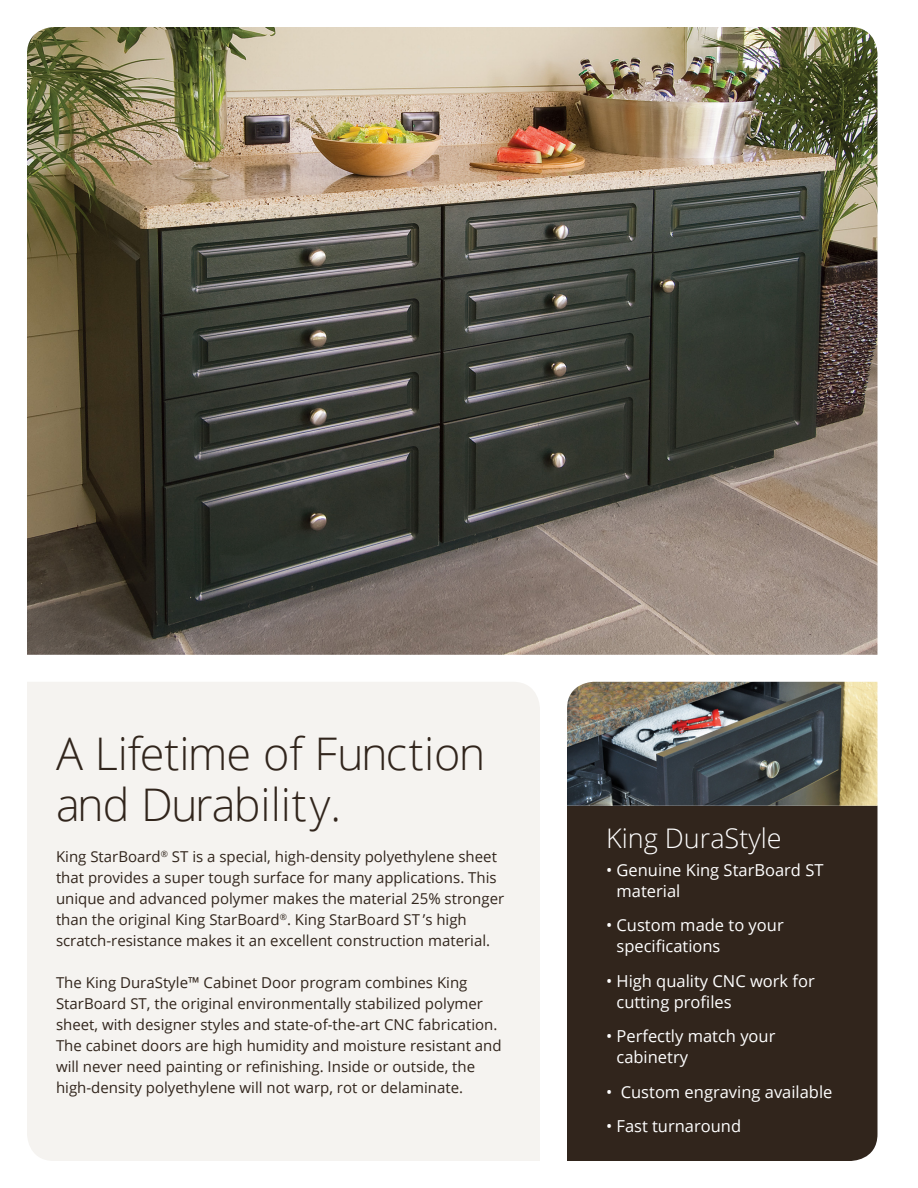
<style>
.page{position:relative;width:918px;height:1188px;background:#fff}
.page>*{position:absolute;margin:0;border:0;box-sizing:border-box;transform-origin:0 0}
.t1{font:300 45px/51px "Open Sans";color:#31251c}
.t2{font:300 27px "Open Sans";color:#fff}
.t3{font:16.5px/21px "Open Sans";color:#fff}
.t4{font:15px/21px "Open Sans";color:#31251c}
</style>
<div class="page">
<div style="left:567px;top:806px;width:311px;height:355px;background:#31251c"></div>
<div style="left:27px;top:682px;width:513px;height:479px;background:#f5f3f0"></div>
<img style="left:27px;top:27px;width:851px;height:628px">
<img style="left:567px;top:682px;width:311px;height:124px">
<h1 class="t1" style="left:56px;top:727px;width:431px">A Lifetime of Function and Durability.</h1>
<p class="t4" style="left:56px;top:846px;width:450px">King StarBoard<sup>®</sup> ST is a special, high-density polyethylene sheet that provides a super tough surface for many applications. This unique and advanced polymer makes the material 25% stronger than the original King StarBoard<sup>®</sup>. King StarBoard ST ’s high scratch-resistance makes it an excellent construction material.</p>
<p class="t4" style="left:56px;top:972px;width:447px">The King DuraStyle™ Cabinet Door program combines King StarBoard ST, the original environmentally stabilized polymer sheet, with designer styles and state-of-the-art CNC fabrication.<br>The cabinet doors are high humidity and moisture resistant and will never need painting or refinishing. Inside or outside, the high-density polyethylene will not warp, rot or delaminate.</p>
<h2 class="t2" style="left:606px;top:820px;width:177px">King DuraStyle</h2>
<p class="t3" style="left:616px;top:859px;width:209px;text-indent:-10px">• Genuine King StarBoard ST material</p>
<p class="t3" style="left:616px;top:914px;width:169px;text-indent:-10px">• Custom made to your specifications</p>
<p class="t3" style="left:616px;top:970px;width:200px;text-indent:-10px">• High quality CNC work for cutting profiles</p>
<p class="t3" style="left:616px;top:1025px;width:160px;text-indent:-10px">• Perfectly match your cabinetry</p>
<p class="t3" style="left:606px;top:1081px;width:228px">• Custom engraving available</p>
<p class="t3" style="left:606px;top:1115px;width:137px">• Fast turnaround</p>
</div>
